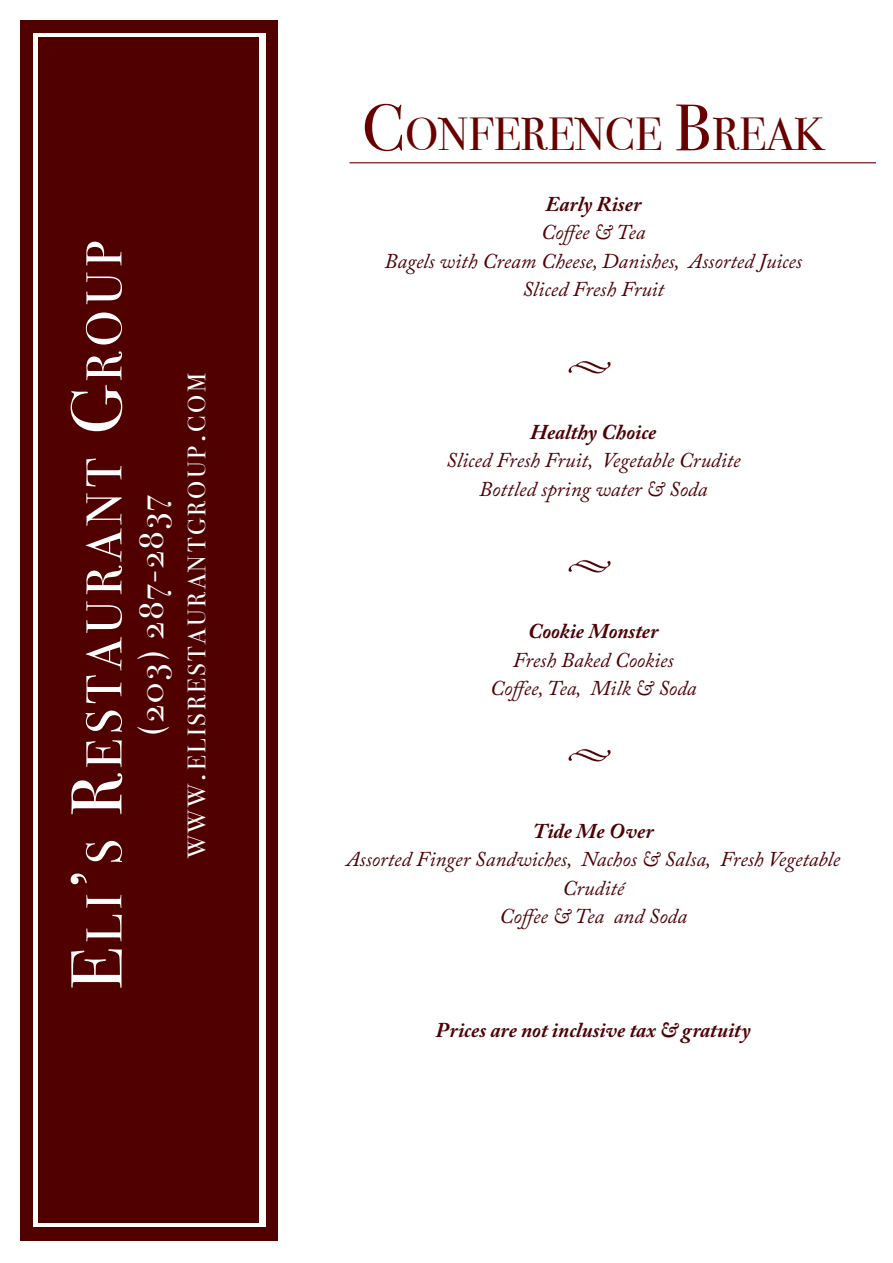
<style>
.page{position:relative;width:893px;height:1263px;background:#fff}
.page>*{position:absolute;margin:0;border:0;box-sizing:border-box;transform-origin:0 0}
.t1{font:50.4px "Bodoni Svty Two SCITCTT Book";letter-spacing:.1em;color:#fff}
.t2{font:46.2px "Bodoni Svty Two SCITCTT Book";color:#690000}
.t3{font:36px "Bodoni Svty Two SCITCTT Book";letter-spacing:.07em;color:#fff}
.t4{font:25.2px "Bodoni Svty Two SCITCTT Book";letter-spacing:.1em;color:#fff}
.t5{font:italic 21px/28.5px "Adobe Caslon Pro";color:#4e0206;text-align:center}
.t6{font:italic 700 21px "Adobe Caslon Pro";color:#4e0206}
.s1{font-size:72px}
.s2{font-size:36px}
.s3{font-size:66px}
</style>
<div class="page">
<div style="left:20px;top:21px;width:257px;height:1220px;background:#510000"></div>
<div style="left:33px;top:33px;width:233px;height:1194px;background:#fffffb"></div>
<div style="left:38px;top:38px;width:221px;height:1185px;background:#510000"></div>
<hr style="left:350px;top:162px;width:526px;height:1px;background:#690000">
<img style="left:568px;top:360px;width:43px;height:14px">
<img style="left:568px;top:559px;width:43px;height:14px">
<img style="left:568px;top:748px;width:43px;height:14px">
<p class="t1" style="left:74px;top:990px;width:750px;rotate:-90deg"><span class="s1">E</span>LI<span class="s1">’</span>S <span class="s1">R</span>ESTAURANT <span class="s1">G</span>ROUP</p>
<p class="t3" style="left:130px;top:735px;width:242px;rotate:-90deg">(203) 287-2837</p>
<p class="t4" style="left:182px;top:858px;width:487px;rotate:-90deg">WWW<span class="s2">.</span>ELISRESTAURANTGROUP<span class="s2">.</span>COM</p>
<p class="t2" style="left:362px;top:107px;width:464px"><span class="s3">C</span>ONFERENCE <span class="s3">B</span>REAK</p>
<p class="t6" style="left:545px;top:191px;width:97px">Early Riser</p>
<p class="t5" style="left:541px;top:218px;width:106px">Coffee &amp; Tea</p>
<p class="t5" style="left:385px;top:246px;width:419px">Bagels with Cream Cheese, Danishes, Assorted Juices</p>
<p class="t5" style="left:522px;top:275px;width:143px">Sliced Fresh Fruit</p>
<p class="t6" style="left:530px;top:419px;width:128px">Healthy Choice</p>
<p class="t5" style="left:446px;top:446px;width:296px">Sliced Fresh Fruit, Vegetable Crudite</p>
<p class="t5" style="left:479px;top:474px;width:230px">Bottled spring water &amp; Soda</p>
<p class="t6" style="left:528px;top:619px;width:132px">Cookie Monster</p>
<p class="t5" style="left:513px;top:645px;width:163px">Fresh Baked Cookies</p>
<p class="t5" style="left:490px;top:674px;width:208px">Coffee, Tea, Milk &amp; Soda</p>
<p class="t6" style="left:533px;top:818px;width:122px">Tide Me Over</p>
<p class="t5" style="left:346px;top:845px;width:495px">Assorted Finger Sandwiches, Nachos &amp; Salsa, Fresh Vegetable<br>Crudité</p>
<p class="t5" style="left:500px;top:902px;width:189px">Coffee &amp; Tea and Soda</p>
<p class="t6" style="left:436px;top:1018px;width:316px">Prices are not inclusive tax &amp; gratuity</p>
</div>
